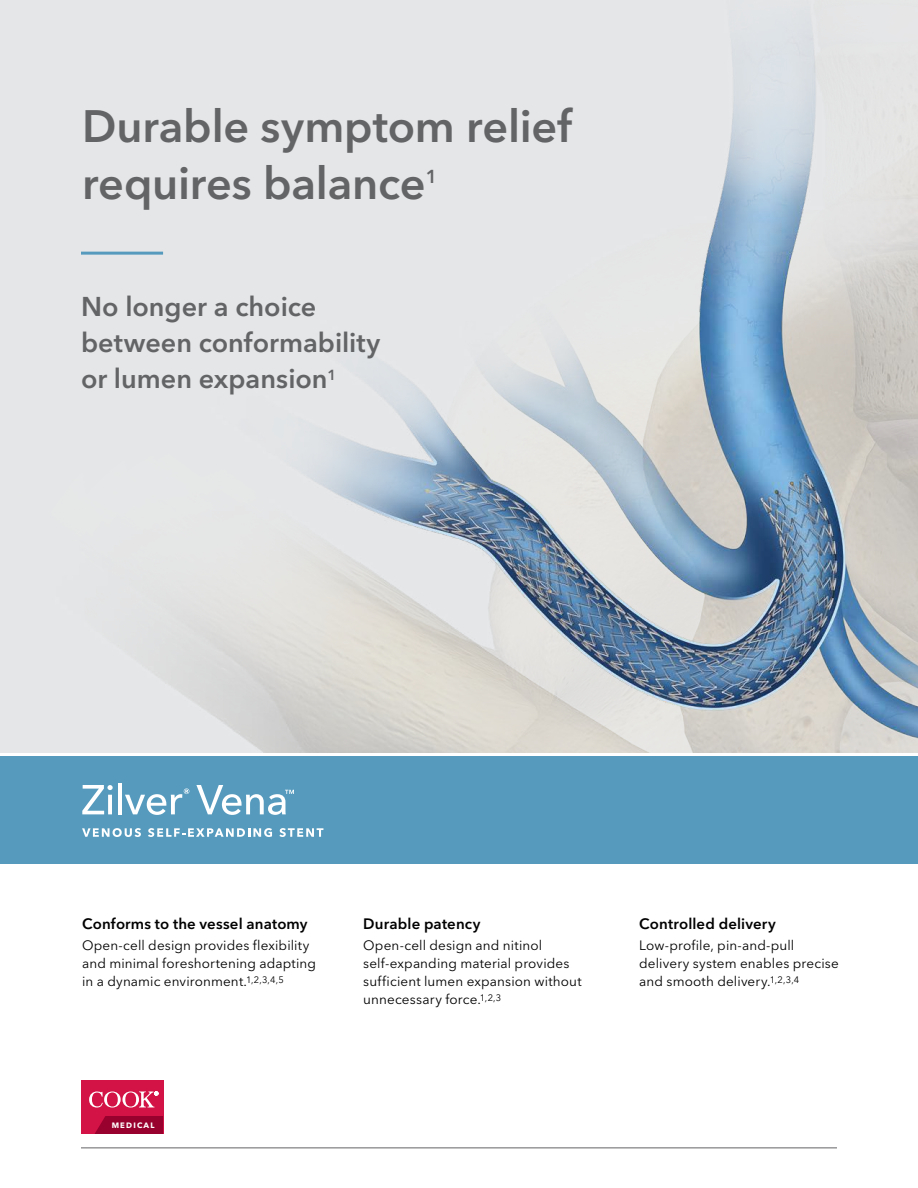
<style>
.page{position:relative;width:918px;height:1188px;background:#fff}
.page>*{position:absolute;margin:0;border:0;box-sizing:border-box;transform-origin:0 0}
.t1{font:600 45px/57px "Avenir Next LT Pro";letter-spacing:-.005em;color:#636466}
.t2{font:600 27px/36px "Avenir Next LT Pro";color:#636466}
.t3{font:600 18.6px "Avenir Next LT Pro";color:#636466}
.t4{font:600 15px "Avenir Next LT Pro";letter-spacing:.01em;color:#000}
.t5{font:13.5px/18px "Avenir Next LT Pro";letter-spacing:.01em;color:#000}
.t6{font:700 7.8px "Avenir Next LT Pro";letter-spacing:.155em;color:#fff}
</style>
<div class="page">
<hr style="left:81px;top:1148px;width:756px;height:1px;background:#636466">
<div style="left:81px;top:1080px;width:82px;height:54px;background:#d31245"></div>
<svg style="left:95px;top:1116px;width:68px;height:18px"></svg>
<svg style="left:89px;top:1091px;width:69px;height:17px"></svg>
<div style="left:0;top:756px;width:918px;height:108px;background:#569bbe"></div>
<img style="left:0;top:0;width:918px;height:753px">
<svg style="left:82px;top:785px;width:31px;height:29px"></svg>
<hr style="left:118px;top:783px;width:4px;height:31px;background:#fff">
<svg style="left:125px;top:788px;width:64px;height:27px"></svg>
<svg style="left:196px;top:785px;width:98px;height:30px"></svg>
<svg style="left:82px;top:828px;width:59px;height:9px"></svg>
<svg style="left:148px;top:828px;width:124px;height:9px"></svg>
<svg style="left:279px;top:828px;width:44px;height:9px"></svg>
<hr style="left:81px;top:252px;width:82px;height:3px;background:#569bbe">
<h1 class="t1" style="left:82px;top:98px;width:491px">Durable symptom relief requires balance</h1>
<h3 class="t3" style="left:426px;top:165px;width:13px">1</h3>
<h2 class="t2" style="left:81px;top:289px;width:301px">No longer a choice between conformability or lumen expansion<sup>1</sup></h2>
<p class="t4" style="left:82px;top:915px;width:227px">Conforms to the vessel anatomy</p>
<p class="t5" style="left:82px;top:937px;width:235px">Open-cell design provides flexibility and minimal foreshortening adapting in a dynamic environment.<sup>1,2,3,4,5</sup></p>
<p class="t6" style="left:112px;top:1120px;width:44px">MEDICAL</p>
<p class="t4" style="left:363px;top:915px;width:119px">Durable patency</p>
<p class="t5" style="left:363px;top:937px;width:220px">Open-cell design and nitinol self-expanding material provides sufficient lumen expansion without unnecessary force.<sup>1,2,3</sup></p>
<p class="t4" style="left:639px;top:915px;width:138px">Controlled delivery</p>
<p class="t5" style="left:639px;top:937px;width:201px">Low-profile, pin-and-pull delivery system enables precise and smooth delivery.<sup>1,2,3,4</sup></p>
</div>
